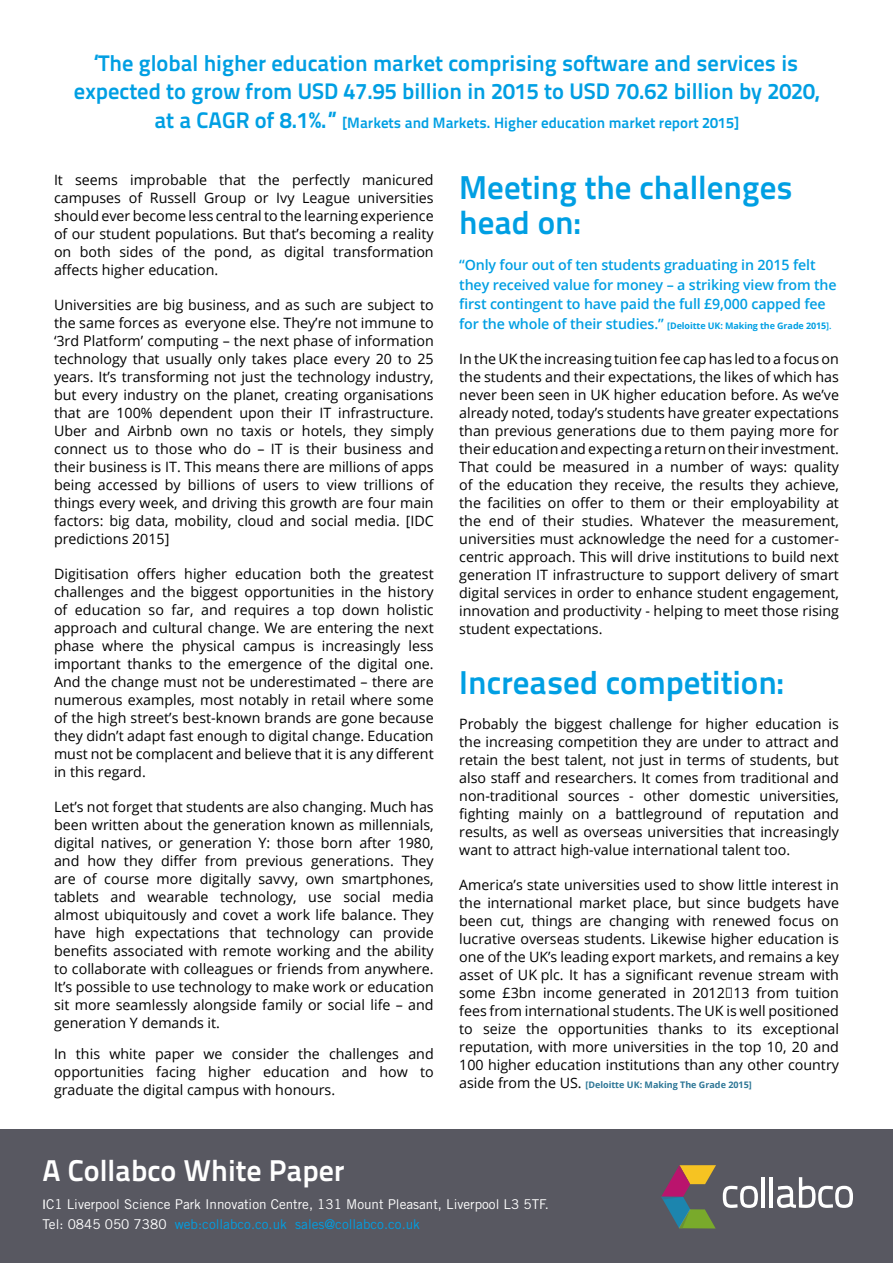
<style>
.page{position:relative;width:893px;height:1263px;background:#fff}
.page>*{position:absolute;margin:0;border:0;box-sizing:border-box;transform-origin:0 0}
.t1{font:33px/34.5px "Titillium Text 25 L 800 wt";color:#009fe3}
.t2{font:30px "Titillium Text 25 L 800 wt";color:#fff}
.t3{font:22.5px/28.5px "Titillium Text 25 L 800 wt";color:#009fe3;text-align:center}
.t4{font:15px "Titillium Text 25 L 800 wt";color:#009fe3}
.t5{font:14.25px/18px "Open Sans";color:#000;text-align:justify}
.t6{font:600 14.25px/19.5px "Open Sans";letter-spacing:-.01em;color:#009fe3}
.t7{font:13.5px/20px "Trade Gothic";color:#fff}
.t8{font:700 9px "Open Sans";letter-spacing:-.01em;color:#009fe3}
.t9{font:700 9px "Open Sans";color:#2d7696}
.s1{font-size:22.5px}
.s2{font-weight:600;font-size:14.25px}
.s3{font-weight:600}
.s4{font-weight:400;font-size:14.25px;color:#000}
.s5{font-family:"Titillium Text 25 L 600 wt"}
.s6{color:#009fe3}
</style>
<div class="page">
<div style="left:0;top:1129px;width:893px;height:134px;background:#585861"></div>
<hr style="left:761px;top:1177px;width:3px;height:30px;background:#fff">
<hr style="left:770px;top:1177px;width:3px;height:30px;background:#fff">
<svg style="left:777px;top:1177px;width:76px;height:31px"></svg>
<svg style="left:723px;top:1186px;width:35px;height:22px"></svg>
<svg style="left:661px;top:1165px;width:55px;height:63px"></svg>
<h3 class="t3" style="left:74px;top:47px;width:746px">‘The global higher education market comprising software and services is expected to grow from USD 47.95 billion in 2015 to USD 70.62 billion by 2020,</h3>
<p class="t4" style="left:154px;top:111px;width:586px"><span class="s1">at a CAGR of 8.1%.”</span> [Markets and Markets. Higher education market report 2015]</p>
<p class="t5" style="left:54px;top:171px;width:381px">It seems improbable that the perfectly manicured campuses of Russell Group or Ivy League universities should ever become less central to the learning experience of our student populations. But that’s becoming a reality on both sides of the pond, as digital transformation affects higher education.</p>
<p class="t5" style="left:54px;top:296px;width:381px">Universities are big business, and as such are subject to the same forces as everyone else. They’re not immune to ‘3rd Platform’ computing – the next phase of information technology that usually only takes place every 20 to 25 years. It’s transforming not just the technology industry, but every industry on the planet, creating organisations that are 100% dependent upon their IT infrastructure.<br>Uber and Airbnb own no taxis or hotels, they simply connect us to those who do – IT is their business and their business is IT. This means there are millions of apps being accessed by billions of users to view trillions of things every week, and driving this growth are four main factors: big data, mobility, cloud and social media. [IDC predictions 2015]</p>
<p class="t5" style="left:54px;top:565px;width:381px">Digitisation offers higher education both the greatest challenges and the biggest opportunities in the history of education so far, and requires a top down holistic approach and cultural change. We are entering the next phase where the physical campus is increasingly less important thanks to the emergence of the digital one.<br>And the change must not be underestimated – there are numerous examples, most notably in retail where some of the high street’s best-known brands are gone because they didn’t adapt fast enough to digital change. Education must not be complacent and believe that it is any different in this regard.</p>
<p class="t5" style="left:54px;top:798px;width:381px">Let’s not forget that students are also changing. Much has been written about the generation known as millennials, digital natives, or generation Y: those born after 1980, and how they differ from previous generations. They are of course more digitally savvy, own smartphones, tablets and wearable technology, use social media almost ubiquitously and covet a work life balance. They have high expectations that technology can provide benefits associated with remote working and the ability to collaborate with colleagues or friends from anywhere.<br>It’s possible to use technology to make work or education sit more seamlessly alongside family or social life – and generation Y demands it.</p>
<p class="t5" style="left:54px;top:1044px;width:381px">In this white paper we consider the challenges and opportunities facing higher education and how to graduate the digital campus with honours.</p>
<h1 class="t1" style="left:459px;top:168px;width:335px">Meeting the challenges head on:</h1>
<p class="t6" style="left:459px;top:255px;width:379px">“Only four out of ten students graduating in 2015 felt they received value for money – a striking view from the first contingent to have paid the full £9,000 capped fee</p>
<p class="t8" style="left:459px;top:319px;width:374px"><span class="s2">for the whole of their studies.”</span> [Deloitte UK: Making the Grade 2015<span class="s3">].</span></p>
<p class="t5" style="left:459px;top:349px;width:381px">In the UK the increasing tuition fee cap has led to a focus on the students and their expectations, the likes of which has never been seen in UK higher education before. As we’ve already noted, today’s students have greater expectations than previous generations due to them paying more for their education and expecting a return on their investment.<br>That could be measured in a number of ways: quality of the education they receive, the results they achieve, the facilities on offer to them or their employability at the end of their studies. Whatever the measurement, universities must acknowledge the need for a customer&shy;centric approach. This will drive institutions to build next generation IT infrastructure to support delivery of smart digital services in order to enhance student engagement, innovation and productivity - helping to meet those rising student expectations.</p>
<h1 class="t1" style="left:459px;top:663px;width:326px">Increased competition:</h1>
<p class="t5" style="left:459px;top:714px;width:381px">Probably the biggest challenge for higher education is the increasing competition they are under to attract and retain the best talent, not just in terms of students, but also staff and researchers. It comes from traditional and non-traditional sources - other domestic universities, fighting mainly on a battleground of reputation and results, as well as overseas universities that increasingly want to attract high-value international talent too.</p>
<p class="t5" style="left:459px;top:875px;width:381px">America’s state universities used to show little interest in the international market place, but since budgets have been cut, things are changing with renewed focus on lucrative overseas students. Likewise higher education is one of the UK’s leading export markets, and remains a key asset of UK plc. It has a significant revenue stream with some £3bn income generated in 2012‐13 from tuition fees from international students. The UK is well positioned to seize the opportunities thanks to its exceptional reputation, with more universities in the top 10, 20 and 100 higher education institutions than any other country</p>
<p class="t9" style="left:459px;top:1078px;width:294px"><span class="s4">aside from the US.</span> [Deloitte UK: Making The Grade 2015]</p>
<h2 class="t2" style="left:43px;top:1147px;width:304px">A Collabco White Paper</h2>
<p class="t7" style="left:43px;top:1194px;width:508px"><span class="s5">I</span>C1 Liverpool Science Park Innovation Centre, 131 Mount Pleasant, Liverpool L3 5TF.<br>Tel: 0845 050 7380 <span class="s6">web:collabco.co.uk sales@collabco.co.uk</span></p>
</div>
